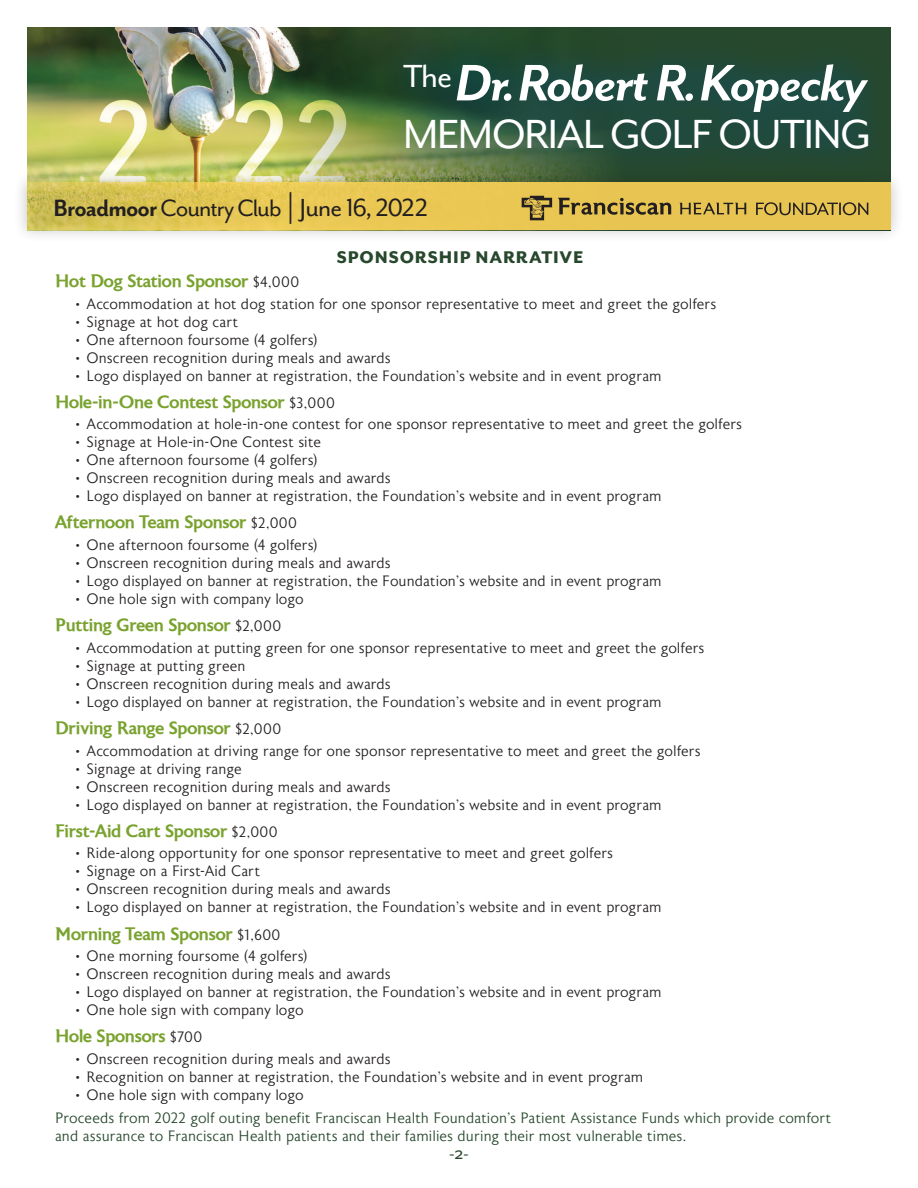
<style>
.page{position:relative;width:918px;height:1188px;background:#fff}
.page>*{position:absolute;margin:0;border:0;box-sizing:border-box;transform-origin:0 0}
.subheads{font:italic 700 59.1px "Mr Eaves San OT";letter-spacing:-.025em;color:#fff}
.subheads-2{font:46.8px "Mr Eaves San OT";letter-spacing:-.025em;color:#fff}
.subheads-3{font:27.3px "Mr Eaves San OT";letter-spacing:-.035em;color:#231f20}
.t1{font:800 19.5px "Mr Eaves San OT";letter-spacing:.045em;color:#27482c}
.t2{font:19.5px "Mr Eaves San OT";color:#27482c}
.t3{font:500 18px "Astoria";letter-spacing:-.015em;color:#79a22e}
.t4{font:300 15px "Astoria";letter-spacing:-.005em;color:#231f20}
.t5{font:300 15px/18px "Astoria";letter-spacing:-.005em;color:#27482c}
.s1{font-weight:700}
.s2{font-size:40.5px}
.s3{font-size:28.5px}
.s4{font-weight:300;font-size:15px;color:#231f20}
</style>
<div class="page">
<img style="left:27px;top:27px;width:252px;height:142px">
<svg style="left:279px;top:27px;width:346px;height:142px;background:#677c45"></svg>
<div style="left:13px;top:169px;width:892px;height:75px;background:#231f20;opacity:.25"></div>
<svg style="left:27px;top:183px;width:864px;height:47px;background:#e4c553"></svg>
<div style="left:372px;top:30px;width:529px;height:153px;background:#005696;opacity:.47"></div>
<svg style="left:756px;top:202px;width:112px;height:13px"></svg>
<svg style="left:522px;top:196px;width:30px;height:24px"></svg>
<svg style="left:558px;top:198px;width:113px;height:17px;background:#9f883f"></svg>
<svg style="left:679px;top:203px;width:67px;height:11px"></svg>
<p class="subheads" style="left:403px;top:51px;width:466px"><sup>The</sup>Dr. Robert R. Kopecky</p>
<p class="subheads-2" style="left:403px;top:109px;width:470px">MEMORIAL GOLF OUTING</p>
<p class="subheads-3" style="left:53px;top:193px;width:376px"><span class="s1">Broadmoor</span>Country Club <span class="s2">|</span> <span class="s3">June 16, 2022</span></p>
<p class="t1" style="left:337px;top:246px;width:248px">SPONSORSHIP NARRATIVE</p>
<p class="t3" style="left:55px;top:271px;width:246px">Hot Dog Station Sponsor <span class="s4">$4,000</span></p>
<p class="t4" style="left:75px;top:296px;width:643px">• Accommodation at hot dog station for one sponsor representative to meet and greet the golfers</p>
<p class="t4" style="left:75px;top:314px;width:165px">• Signage at hot dog cart</p>
<p class="t4" style="left:75px;top:332px;width:244px">• One afternoon foursome (4 golfers)</p>
<p class="t4" style="left:75px;top:350px;width:317px">• Onscreen recognition during meals and awards</p>
<p class="t4" style="left:75px;top:368px;width:588px">• Logo displayed on banner at registration, the Foundation’s website and in event program</p>
<p class="t3" style="left:55px;top:392px;width:281px">Hole-in-One Contest Sponsor <span class="s4">$3,000</span></p>
<p class="t4" style="left:75px;top:416px;width:668px">• Accommodation at hole-in-one contest for one sponsor representative to meet and greet the golfers</p>
<p class="t4" style="left:75px;top:434px;width:247px">• Signage at Hole-in-One Contest site</p>
<p class="t4" style="left:75px;top:452px;width:244px">• One afternoon foursome (4 golfers)</p>
<p class="t4" style="left:75px;top:470px;width:317px">• Onscreen recognition during meals and awards</p>
<p class="t4" style="left:75px;top:488px;width:588px">• Logo displayed on banner at registration, the Foundation’s website and in event program</p>
<p class="t3" style="left:55px;top:512px;width:243px">Afternoon Team Sponsor <span class="s4">$2,000</span></p>
<p class="t4" style="left:75px;top:537px;width:244px">• One afternoon foursome (4 golfers)</p>
<p class="t4" style="left:75px;top:555px;width:317px">• Onscreen recognition during meals and awards</p>
<p class="t4" style="left:75px;top:573px;width:588px">• Logo displayed on banner at registration, the Foundation’s website and in event program</p>
<p class="t4" style="left:75px;top:591px;width:230px">• One hole sign with company logo</p>
<p class="t3" style="left:55px;top:615px;width:228px">Putting Green Sponsor <span class="s4">$2,000</span></p>
<p class="t4" style="left:75px;top:640px;width:631px">• Accommodation at putting green for one sponsor representative to meet and greet the golfers</p>
<p class="t4" style="left:75px;top:658px;width:172px">• Signage at putting green</p>
<p class="t4" style="left:75px;top:676px;width:317px">• Onscreen recognition during meals and awards</p>
<p class="t4" style="left:75px;top:694px;width:588px">• Logo displayed on banner at registration, the Foundation’s website and in event program</p>
<p class="t3" style="left:55px;top:718px;width:228px">Driving Range Sponsor <span class="s4">$2,000</span></p>
<p class="t4" style="left:75px;top:742px;width:627px">• Accommodation at driving range for one sponsor representative to meet and greet the golfers</p>
<p class="t4" style="left:75px;top:760px;width:168px">• Signage at driving range</p>
<p class="t4" style="left:75px;top:778px;width:317px">• Onscreen recognition during meals and awards</p>
<p class="t4" style="left:75px;top:796px;width:588px">• Logo displayed on banner at registration, the Foundation’s website and in event program</p>
<p class="t3" style="left:55px;top:821px;width:224px">First-Aid Cart Sponsor <span class="s4">$2,000</span></p>
<p class="t4" style="left:75px;top:845px;width:540px">• Ride-along opportunity for one sponsor representative to meet and greet golfers</p>
<p class="t4" style="left:75px;top:863px;width:187px">• Signage on a First-Aid Cart</p>
<p class="t4" style="left:75px;top:881px;width:317px">• Onscreen recognition during meals and awards</p>
<p class="t4" style="left:75px;top:899px;width:588px">• Logo displayed on banner at registration, the Foundation’s website and in event program</p>
<p class="t3" style="left:55px;top:924px;width:227px">Morning Team Sponsor <span class="s4">$1,600</span></p>
<p class="t4" style="left:75px;top:948px;width:234px">• One morning foursome (4 golfers)</p>
<p class="t4" style="left:75px;top:966px;width:317px">• Onscreen recognition during meals and awards</p>
<p class="t4" style="left:75px;top:984px;width:588px">• Logo displayed on banner at registration, the Foundation’s website and in event program</p>
<p class="t4" style="left:75px;top:1002px;width:230px">• One hole sign with company logo</p>
<p class="t3" style="left:55px;top:1026px;width:149px">Hole Sponsors <span class="s4">$700</span></p>
<p class="t4" style="left:75px;top:1051px;width:317px">• Onscreen recognition during meals and awards</p>
<p class="t4" style="left:75px;top:1069px;width:570px">• Recognition on banner at registration, the Foundation’s website and in event program</p>
<p class="t4" style="left:75px;top:1087px;width:230px">• One hole sign with company logo</p>
<p class="t5" style="left:55px;top:1110px;width:778px">Proceeds from 2022 golf outing benefit Franciscan Health Foundation's Patient Assistance Funds which provide comfort and assurance to Franciscan Health patients and their families during their most vulnerable times.</p>
<p class="t2" style="left:449px;top:1142px;width:21px">-2-</p>
</div>
